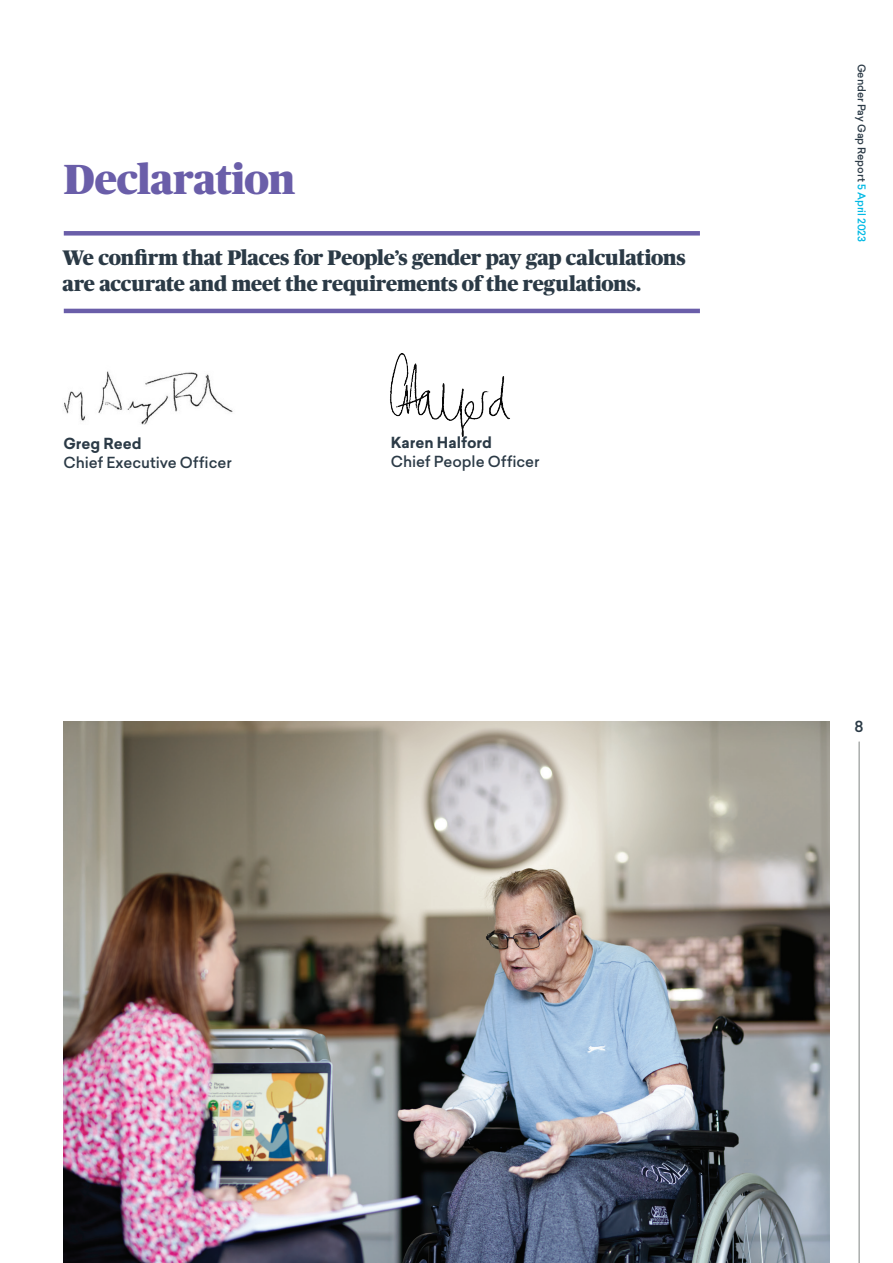
<style>
.page{position:relative;width:893px;height:1263px;background:#fff}
.page>*{position:absolute;margin:0;border:0;box-sizing:border-box;transform-origin:0 0}
.t1{font:900 42px "Publico";letter-spacing:-.01em;color:#6a5ea9}
.t2{font:900 21px/25.2px "Publico";letter-spacing:-.01em;color:#2b3a46}
.Body{font:500 15px "Sailec";color:#2b3a46}
.Body-2{font:700 15px "Sailec";color:#2b3a46}
.t3{font:500 10.5px "Sailec";letter-spacing:-.01em;color:#2b3a46}
.s1{color:#00b9e4}
</style>
<div class="page">
<hr style="left:858px;top:742px;width:2px;height:521px;background:#aaadac">
<img style="left:64px;top:721px;width:765px;height:542px">
<div style="left:64px;top:231px;width:636px;height:5px;background:#6a5ea9"></div>
<hr style="left:64px;top:309px;width:636px;height:4px;background:#6a5ea9">
<img style="left:390px;top:353px;width:120px;height:84px">
<img style="left:63px;top:371px;width:170px;height:54px">
<p class="t1" style="left:64px;top:156px;width:233px">Declaration</p>
<p class="t2" style="left:62px;top:245px;width:625px">We confirm that Places for People’s gender pay gap calculations are accurate and meet the requirements of the regulations.</p>
<p class="Body-2" style="left:63px;top:433px;width:80px">Greg Reed</p>
<p class="Body" style="left:63px;top:452px;width:170px">Chief Executive Officer</p>
<p class="Body-2" style="left:391px;top:432px;width:103px">Karen Halford</p>
<p class="Body" style="left:391px;top:451px;width:150px">Chief People Officer</p>
<p class="t3" style="left:869px;top:64px;width:179px;rotate:90deg">Gender Pay Gap Report <span class="s1">5 April 2023</span></p>
<p class="Body" style="left:855px;top:716px;width:11px">8</p>
</div>
